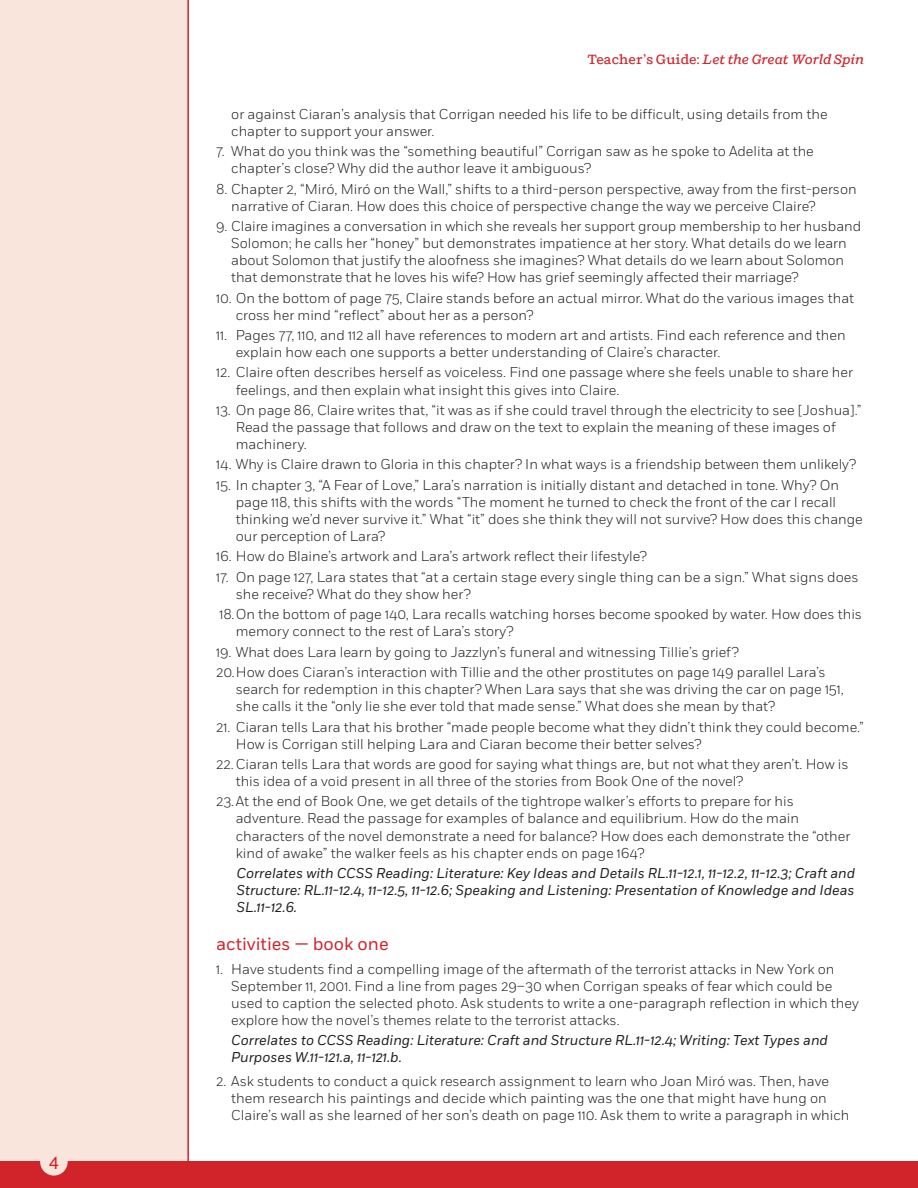
<style>
.page{position:relative;width:918px;height:1188px;background:#fff}
.page>*{position:absolute;margin:0;border:0;box-sizing:border-box;transform-origin:0 0}
.t1{font:18px "Fort";color:#d1232a}
.t2{font:18px "Akzidenz Grotesk BE";color:#d1232a}
.t3{font:300 14.25px/17.1px "Fort";color:#231f20}
.t4{font:italic 14.25px/17.1px "Fort";color:#231f20;text-align:justify}
.t5{font:italic 500 13.5px "Shift";color:#d1232a}
.s1{font-style:normal}
</style>
<div class="page">
<div style="left:0;top:0;width:188px;height:1167px;background:#f9e5dc"></div>
<hr style="left:187px;top:0;width:2px;height:1188px;background:#d1232a">
<div style="left:0;top:1162px;width:918px;height:26px;background:#d1232a"></div>
<div style="left:40px;top:1148px;width:28px;height:28px;background:#f9e5dc;border-radius:50%"></div>
<p class="t2" style="left:49px;top:1152px;width:12px">4</p>
<p class="t5" style="left:587px;top:51px;width:278px"><span class="s1">Teacher’s Guide:</span> Let the Great World Spin</p>
<p class="t3" style="left:231px;top:105px;width:598px">or against Ciaran’s analysis that Corrigan needed his life to be difficult, using details from the chapter to support your answer.</p>
<p class="t3" style="left:231px;top:143px;width:584px;text-indent:-15px">7. What do you think was the “something beautiful” Corrigan saw as he spoke to Adelita at the chapter’s close? Why did the author leave it ambiguous?</p>
<p class="t3" style="left:231px;top:180px;width:627px;text-indent:-15px">8. Chapter 2, “Miró, Miró on the Wall,” shifts to a third-person perspective, away from the first-person narrative of Ciaran. How does this choice of perspective change the way we perceive Claire?</p>
<p class="t3" style="left:231px;top:218px;width:631px;text-indent:-15px">9. Claire imagines a conversation in which she reveals her support group membership to her husband Solomon; he calls her “honey” but demonstrates impatience at her story. What details do we learn about Solomon that justify the aloofness she imagines? What details do we learn about Solomon that demonstrate that he loves his wife? How has grief seemingly affected their marriage?</p>
<p class="t3" style="left:236px;top:289px;width:620px;text-indent:-19px">10. On the bottom of page 75, Claire stands before an actual mirror. What do the various images that cross her mind “reflect” about her as a person?</p>
<p class="t3" style="left:236px;top:327px;width:611px;text-indent:-19px">11. Pages 77, 110, and 112 all have references to modern art and artists. Find each reference and then explain how each one supports a better understanding of Claire’s character.</p>
<p class="t3" style="left:236px;top:364px;width:619px;text-indent:-19px">12. Claire often describes herself as voiceless. Find one passage where she feels unable to share her feelings, and then explain what insight this gives into Claire.</p>
<p class="t3" style="left:236px;top:401px;width:627px;text-indent:-19px">13. On page 86, Claire writes that, “it was as if she could travel through the electricity to see [Joshua].”<br>Read the passage that follows and draw on the text to explain the meaning of these images of machinery.</p>
<p class="t3" style="left:216px;top:456px;width:641px">14. Why is Claire drawn to Gloria in this chapter? In what ways is a friendship between them unlikely?</p>
<p class="t3" style="left:236px;top:476px;width:629px;text-indent:-19px">15. In chapter 3, “A Fear of Love,” Lara’s narration is initially distant and detached in tone. Why? On page 118, this shifts with the words “The moment he turned to check the front of the car I recall thinking we’d never survive it.” What “it” does she think they will not survive? How does this change our perception of Lara?</p>
<p class="t3" style="left:216px;top:548px;width:432px">16. How do Blaine’s artwork and Lara’s artwork reflect their lifestyle?</p>
<p class="t3" style="left:236px;top:568px;width:624px;text-indent:-19px">17. On page 127, Lara states that “at a certain stage every single thing can be a sign.” What signs does she receive? What do they show her?</p>
<p class="t3" style="left:236px;top:606px;width:628px;text-indent:-16px">18.On the bottom of page 140, Lara recalls watching horses become spooked by water. How does this memory connect to the rest of Lara’s story?</p>
<p class="t3" style="left:216px;top:642px;width:611px;line-height:20.4px">19. What does Lara learn by going to Jazzlyn’s funeral and witnessing Tillie’s grief?<br>20.How does Ciaran’s interaction with Tillie and the other prostitutes on page 149 parallel Lara’s</p>
<p class="t3" style="left:236px;top:681px;width:609px">search for redemption in this chapter? When Lara says that she was driving the car on page 151, she calls it the “only lie she ever told that made sense.” What does she mean by that?</p>
<p class="t3" style="left:236px;top:718px;width:630px;text-indent:-19px">21. Ciaran tells Lara that his brother “made people become what they didn’t think they could become.”<br>How is Corrigan still helping Lara and Ciaran become their better selves?</p>
<p class="t3" style="left:236px;top:755px;width:614px;text-indent:-19px">22.Ciaran tells Lara that words are good for saying what things are, but not what they aren’t. How is this idea of a void present in all three of the stories from Book One of the novel?</p>
<p class="t3" style="left:236px;top:793px;width:616px;text-indent:-19px">23.At the end of Book One, we get details of the tightrope walker’s efforts to prepare for his adventure. Read the passage for examples of balance and equilibrium. How do the main characters of the novel demonstrate a need for balance? How does each demonstrate the “other kind of awake” the walker feels as his chapter ends on page 164?</p>
<p class="t4" style="left:236px;top:865px;width:620px">Correlates with CCSS Reading: Literature: Key Ideas and Details RL.11-12.1, 11-12.2, 11-12.3; Craft and Structure: RL.11-12.4, 11-12.5, 11-12.6; Speaking and Listening: Presentation of Knowledge and Ideas SL.11-12.6.</p>
<p class="t1" style="left:216px;top:933px;width:174px">activities — book one</p>
<p class="t3" style="left:231px;top:960px;width:629px;text-indent:-15px">1. Have students find a compelling image of the aftermath of the terrorist attacks in New York on September 11, 2001. Find a line from pages 29–30 when Corrigan speaks of fear which could be used to caption the selected photo. Ask students to write a one-paragraph reflection in which they explore how the novel’s themes relate to the terrorist attacks.</p>
<p class="t4" style="left:231px;top:1032px;width:598px">Correlates to CCSS Reading: Literature: Craft and Structure RL.11-12.4; Writing: Text Types and<br>Purposes W.11-121.a, 11-121.b.</p>
<p class="t3" style="left:231px;top:1073px;width:620px;text-indent:-15px">2. Ask students to conduct a quick research assignment to learn who Joan Miró was. Then, have them research his paintings and decide which painting was the one that might have hung on<br>Claire’s wall as she learned of her son’s death on page 110. Ask them to write a paragraph in which</p>
</div>
